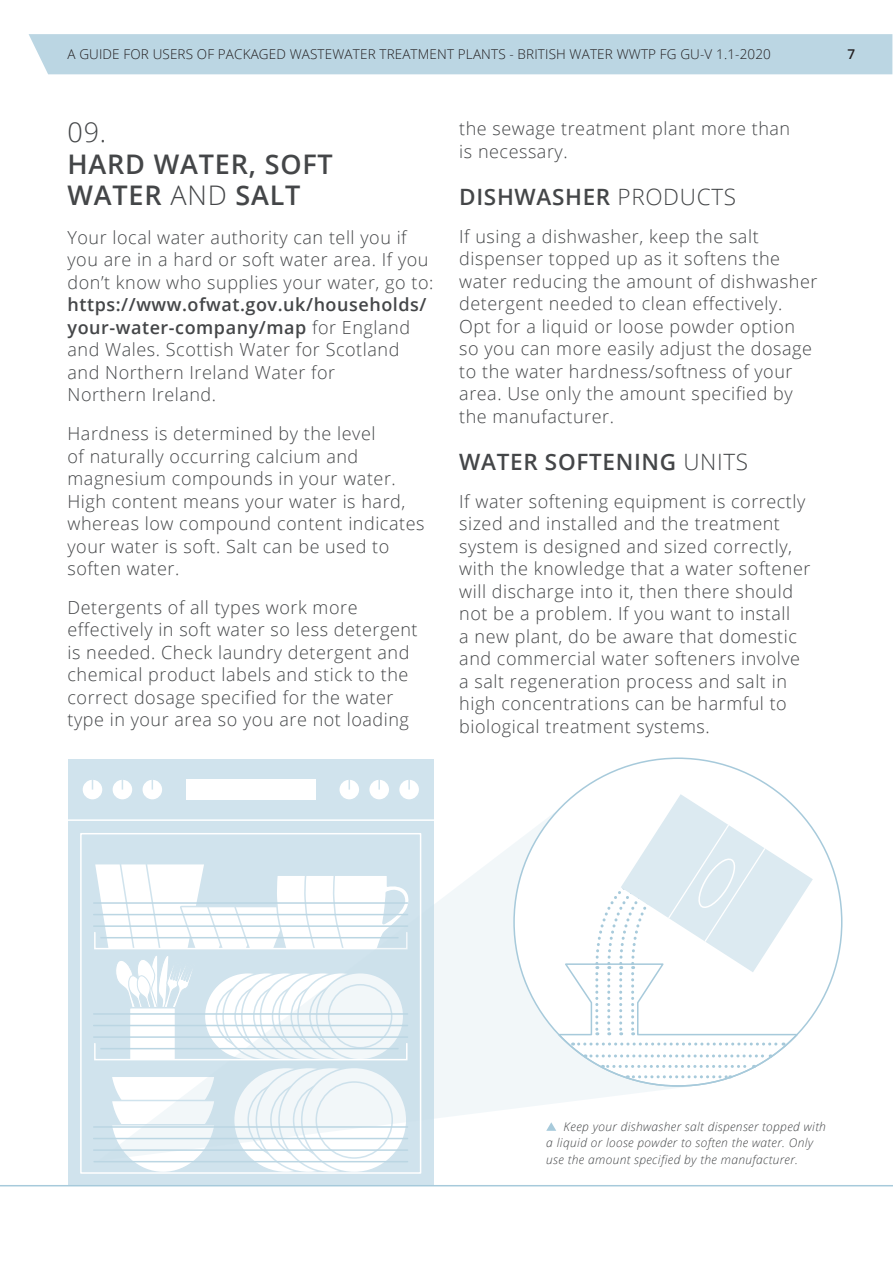
<style>
.page{position:relative;width:893px;height:1263px;background:#fff}
.page>*{position:absolute;margin:0;border:0;box-sizing:border-box;transform-origin:0 0}
._04_Main_Heading{font:600 27px/31.5px "Open Sans";letter-spacing:.03em;color:#444648}
._07_Sub-Heading_Left{font:600 22.5px "Open Sans";letter-spacing:.03em;color:#444648}
._08_Running_Text{font:300 18px/22.5px "Open Sans";letter-spacing:.03em;color:#444648}
.t1{font:300 13.5px "Open Sans";letter-spacing:.01em;color:#231f20}
.t2{font:600 13.5px "Open Sans";color:#231f20}
._12_Caption_Text{font:italic 300 12px/16.5px "Open Sans";letter-spacing:.03em;color:#444648}
.s1{font-weight:300}
.s2{font-weight:600}
</style>
<div class="page">
<div style="left:29px;top:34px;width:863px;height:40px;background:#bbd6e3"></div>
<div style="left:68px;top:759px;width:365px;height:426px;background:#d0e3ed"></div>
<div style="left:143px;top:780px;width:19px;height:19px;background:#fff;border-radius:50%"></div>
<div style="left:83px;top:780px;width:19px;height:19px;background:#fff;border-radius:50%"></div>
<div style="left:113px;top:780px;width:19px;height:19px;background:#fff;border-radius:50%"></div>
<div style="left:399px;top:780px;width:20px;height:19px;background:#fff;border-radius:50%"></div>
<div style="left:339px;top:780px;width:20px;height:19px;background:#fff;border-radius:50%"></div>
<div style="left:369px;top:780px;width:20px;height:19px;background:#fff;border-radius:50%"></div>
<div style="left:186px;top:779px;width:130px;height:21px;background:#fff"></div>
<hr style="left:68px;top:819px;width:366px;height:2px;background:#fff">
<svg style="left:378px;top:780px;width:2px;height:9px"></svg>
<svg style="left:408px;top:780px;width:2px;height:9px"></svg>
<svg style="left:135px;top:1162px;width:56px;height:9px"></svg>
<svg style="left:302px;top:1067px;width:105px;height:105px"></svg>
<svg style="left:98px;top:791px;width:582px;height:370px"></svg>
<div style="left:514px;top:758px;width:328px;height:328px;background:#fff;border-radius:50%"></div>
<svg style="left:555px;top:794px;width:258px;height:293px"></svg>
<hr style="left:94px;top:902px;width:314px;height:2px;background:#bbd6e3">
<hr style="left:94px;top:914px;width:314px;height:1px;background:#bbd6e3">
<hr style="left:94px;top:925px;width:314px;height:2px;background:#bbd6e3">
<hr style="left:101px;top:937px;width:297px;height:1px;background:#bbd6e3">
<hr style="left:94px;top:1013px;width:314px;height:2px;background:#bbd6e3">
<hr style="left:94px;top:1025px;width:314px;height:1px;background:#bbd6e3">
<hr style="left:94px;top:1036px;width:314px;height:2px;background:#bbd6e3">
<hr style="left:101px;top:1048px;width:297px;height:1px;background:#bbd6e3">
<hr style="left:94px;top:1126px;width:314px;height:2px;background:#bbd6e3">
<hr style="left:94px;top:1138px;width:314px;height:1px;background:#bbd6e3">
<hr style="left:94px;top:1149px;width:314px;height:2px;background:#bbd6e3">
<hr style="left:94px;top:1161px;width:314px;height:1px;background:#bbd6e3">
<div style="left:80px;top:833px;width:341px;height:341px;border:2px solid #fff"></div>
<div style="left:94px;top:1043px;width:314px;height:17px;border:2px solid #fff"></div>
<hr style="left:0;top:1185px;width:893px;height:1px;background:#a7cadb">
<svg style="left:546px;top:1122px;width:10px;height:9px"></svg>
<p class="t1" style="left:68px;top:45px;width:705px">A GUIDE FOR USERS OF PACKAGED WASTEWATER TREATMENT PLANTS - BRITISH WATER WWTP FG GU-V 1.1-2020</p>
<p class="t2" style="left:848px;top:45px;width:9px">7</p>
<p class="_04_Main_Heading" style="left:68px;top:116px;width:267px"><span class="s1">09.<br></span>HARD WATER, SOFT<br>WATER <span class="s1">AND</span> SALT</p>
<p class="_08_Running_Text" style="left:68px;top:226px;width:367px">Your local water authority can tell you if you are in a hard or soft water area. If you don’t know who supplies your water, go to: <span class="s2">https://www.ofwat.gov.uk/households/ your-water-company/map</span> for England and Wales. Scottish Water for Scotland and Northern Ireland Water for<br>Northern Ireland.</p>
<p class="_08_Running_Text" style="left:68px;top:422px;width:358px">Hardness is determined by the level<br>of naturally occurring calcium and magnesium compounds in your water.<br>High content means your water is hard, whereas low compound content indicates your water is soft. Salt can be used to soften water.</p>
<p class="_08_Running_Text" style="left:68px;top:595px;width:352px">Detergents of all types work more effectively in soft water so less detergent is needed. Check laundry detergent and chemical product labels and stick to the correct dosage specified for the water type in your area so you are not loading</p>
<p class="_08_Running_Text" style="left:459px;top:117px;width:332px">the sewage treatment plant more than is necessary.</p>
<p class="_07_Sub-Heading_Left" style="left:459px;top:182px;width:278px">DISHWASHER <span class="s1">PRODUCTS</span></p>
<p class="_08_Running_Text" style="left:459px;top:224px;width:360px">If using a dishwasher, keep the salt dispenser topped up as it softens the water reducing the amount of dishwasher detergent needed to clean effectively.<br>Opt for a liquid or loose powder option so you can more easily adjust the dosage to the water hardness/softness of your area. Use only the amount specified by the manufacturer.</p>
<p class="_07_Sub-Heading_Left" style="left:459px;top:446px;width:290px">WATER SOFTENING <span class="s1">UNITS</span></p>
<p class="_08_Running_Text" style="left:459px;top:489px;width:353px">If water softening equipment is correctly sized and installed and the treatment system is designed and sized correctly, with the knowledge that a water softener will discharge into it, then there should not be a problem. If you want to install<br>a new plant, do be aware that domestic and commercial water softeners involve a salt regeneration process and salt in high concentrations can be harmful to biological treatment systems.</p>
<p class="_12_Caption_Text" style="left:546px;top:1118px;width:281px;text-indent:17px">Keep your dishwasher salt dispenser topped with a liquid or loose powder to soften the water. Only use the amount specified by the manufacturer.</p>
</div>
